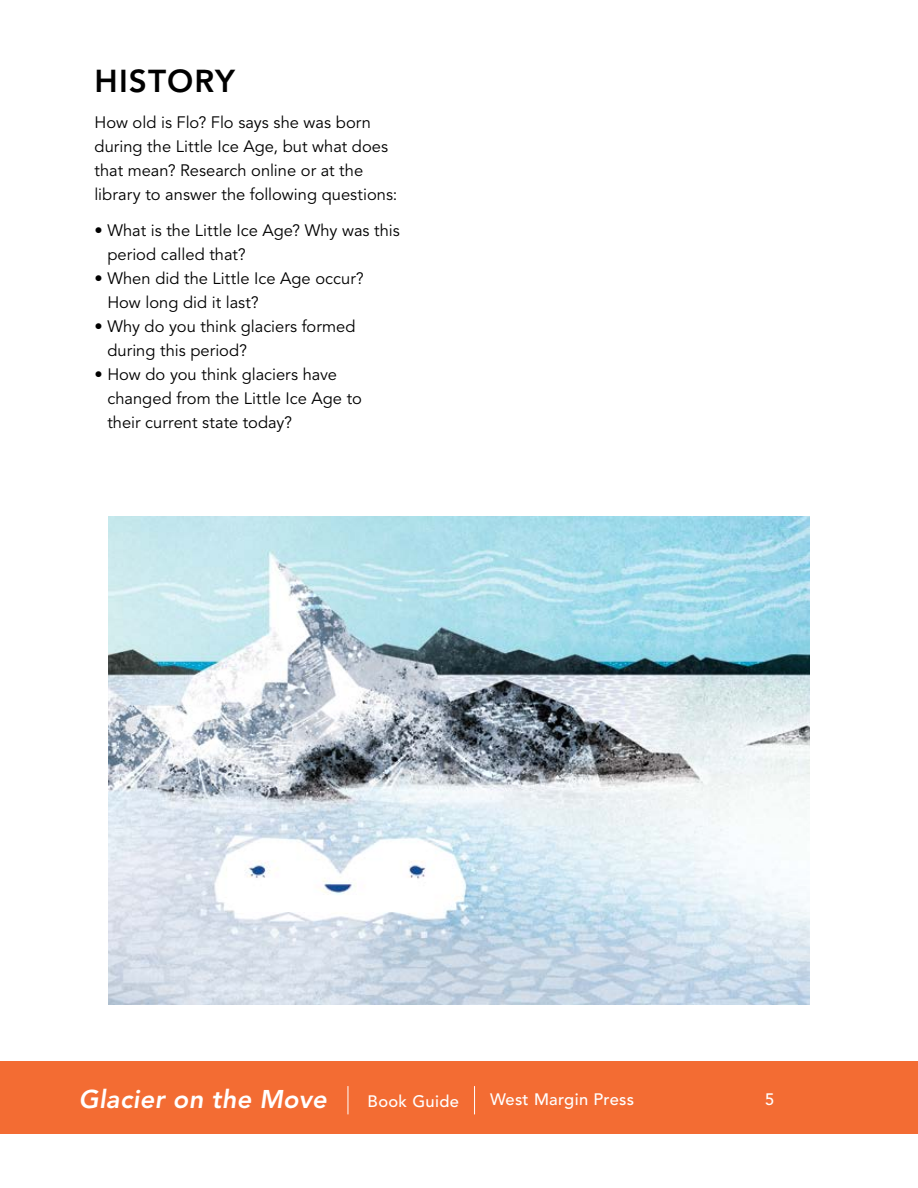
<style>
.page{position:relative;width:918px;height:1188px;background:#fff}
.page>*{position:absolute;margin:0;border:0;box-sizing:border-box;transform-origin:0 0}
.t1{font:800 31.5px "Avenir";letter-spacing:.035em;color:#000}
.t2{font:italic 800 25.5px "Avenir";letter-spacing:.015em;color:#fff}
.t3{font:16.5px/24px "Avenir";color:#000}
.t4{font:500 16.5px "Avenir";letter-spacing:.02em;color:#fff}
</style>
<div class="page">
<div style="left:0;top:1062px;width:918px;height:72px;background:#f36c33"></div>
<svg style="left:348px;top:1086px;width:1px;height:28px"></svg>
<svg style="left:474px;top:1086px;width:1px;height:28px"></svg>
<img style="left:108px;top:517px;width:702px;height:487px">
<h1 class="t1" style="left:94px;top:62px;width:142px">HISTORY</h1>
<p class="t3" style="left:94px;top:110px;width:305px">How old is Flo? Flo says she was born during the Little Ice Age, but what does that mean? Research online or at the library to answer the following questions:</p>
<p class="t3" style="left:107px;top:218px;width:294px;text-indent:-13px">• What is the Little Ice Age? Why was this period called that?</p>
<p class="t3" style="left:107px;top:266px;width:258px;text-indent:-13px">• When did the Little Ice Age occur?<br>How long did it last?</p>
<p class="t3" style="left:107px;top:314px;width:250px;text-indent:-13px">• Why do you think glaciers formed during this period?</p>
<p class="t3" style="left:107px;top:362px;width:256px;text-indent:-13px">• How do you think glaciers have changed from the Little Ice Age to their current state today?</p>
<h2 class="t2" style="left:79px;top:1084px;width:250px">Glacier on the Move</h2>
<p class="t4" style="left:368px;top:1092px;width:93px">Book Guide</p>
<p class="t4" style="left:490px;top:1090px;width:146px">West Margin Press</p>
<p class="t4" style="left:765px;top:1090px;width:11px">5</p>
</div>
